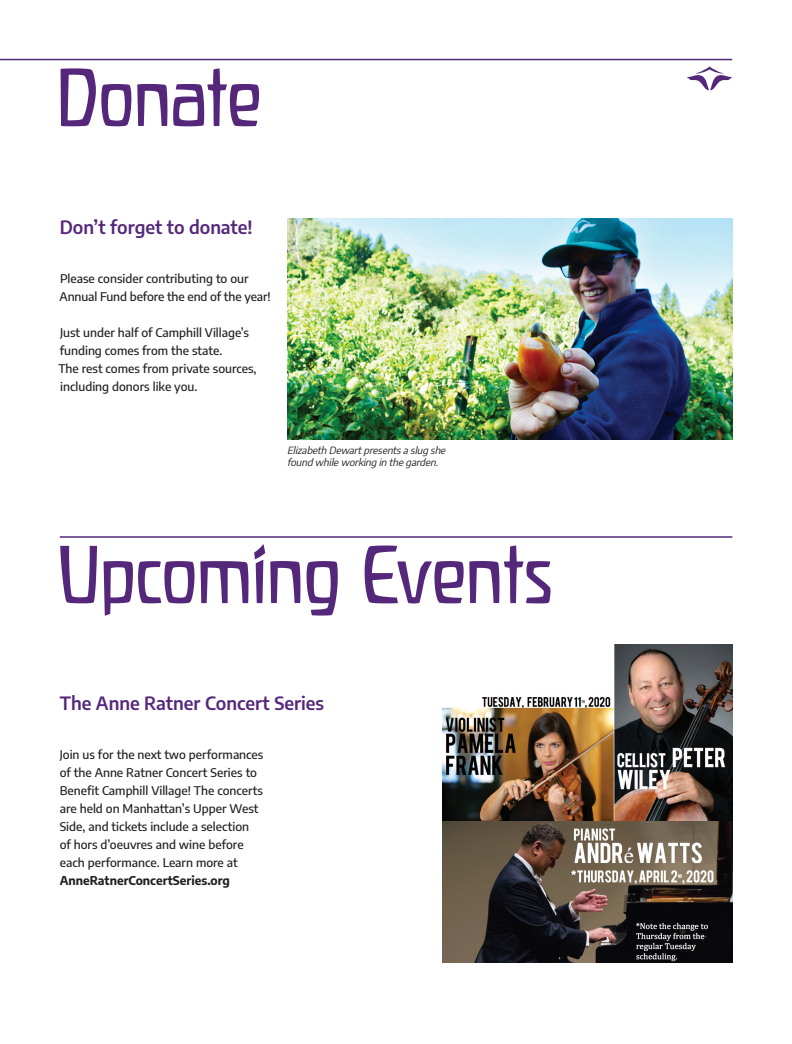
<style>
.page{position:relative;width:792px;height:1044px;background:#fff}
.page>*{position:absolute;margin:0;border:0;box-sizing:border-box;transform-origin:0 0}
.Page_title{font:84px "Liant";letter-spacing:-.025em;color:#55277b}
.Category{font:600 18px "Encode Sans";color:#55277b}
.Body_Copy{font:500 12px/18px "Encode Sans";color:#231f20}
.t1{font:italic 10px/12px "Encode Sans";color:#231f20}
.s1{font-weight:700}
</style>
<div class="page">
<svg style="left:687px;top:67px;width:45px;height:23px"></svg>
<hr style="left:0;top:59px;width:732px;height:1px;background:#55277b">
<img style="left:287px;top:219px;width:445px;height:220px">
<img style="left:442px;top:645px;width:290px;height:318px">
<hr style="left:60px;top:536px;width:672px;height:2px;background:#55277b">
<p class="Page_title" style="left:56px;top:54px;width:208px">Donate</p>
<p class="Category" style="left:60px;top:214px;width:194px">Don’t forget to donate!</p>
<p class="Body_Copy" style="left:60px;top:269px;width:213px">Please consider contributing to our<br>Annual Fund before the end of the year!</p>
<p class="Body_Copy" style="left:58px;top:323px;width:200px">Just under half of Camphill Village’s funding comes from the state.<br>The rest comes from private sources, including donors like you.</p>
<p class="t1" style="left:287px;top:444px;width:163px">Elizabeth Dewartpresentsaslug she found whileworking in thegarden.</p>
<p class="Page_title" style="left:56px;top:531px;width:499px">Upcoming Events</p>
<p class="Category" style="left:60px;top:690px;width:266px">The Anne Ratner Concert Series</p>
<p class="Body_Copy" style="left:60px;top:745px;width:205px">Join us for the next two performances of the Anne Ratner Concert Series to Benefit Camphill Village! The concerts are held on Manhattan’s Upper West Side, and tickets include a selection<br>of hors d’oeuvres and wine before each performance. Learn more at <span class="s1">AnneRatnerConcertSeries.org</span></p>
</div>
